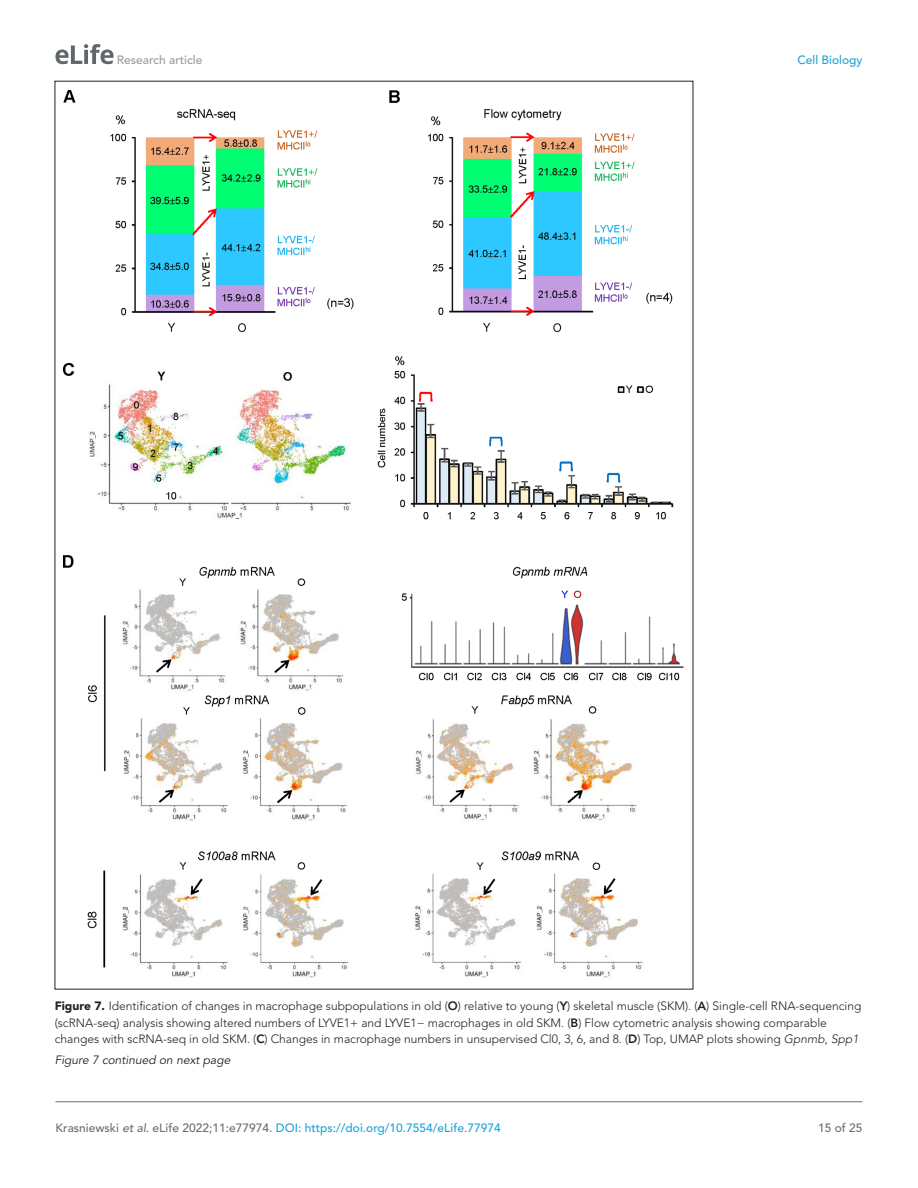
<style>
.page{position:relative;width:918px;height:1188px;background:#fff}
.page>*{position:absolute;margin:0;border:0;box-sizing:border-box;transform-origin:0 0}
.t1{font:300 12px/16.5px "Avenir LT Std";color:#231f20}
.t2{font:500 12px "Avenir LT Std";color:#1ea4d7}
.t3{font:italic 12px "Avenir LT Std";color:#231f20}
.t4{font:500 12px "Avenir LT Std";color:#9a9a9a}
.t5{font:500 12px "Avenir LT Std";color:#6e6e70}
.s1{font-weight:900}
.s2{font-weight:800}
.s3{font-style:italic}
.s4{color:#6e6e70}
.s5{font-style:italic;color:#6e6e70}
</style>
<div class="page">
<svg style="left:55px;top:44px;width:59px;height:20px"></svg>
<hr style="left:56px;top:1101px;width:806px;height:1px;background:#6e6e70">
<img style="left:64px;top:90px;width:620px;height:888px">
<p class="t4" style="left:117px;top:53px;width:87px">Research article</p>
<p class="t2" style="left:797px;top:53px;width:67px">Cell Biology</p>
<p class="t1" style="left:55px;top:998px;width:808px"><span class="s1">Figure 7.</span> Identification of changes in macrophage subpopulations in old (<span class="s2">O</span>) relative to young (<span class="s2">Y</span>) skeletal muscle (SKM). (<span class="s2">A</span>) Single-cell RNA-sequencing (scRNA-seq) analysis showing altered numbers of LYVE1+ and LYVE1− macrophages in old SKM. (<span class="s2">B</span>) Flow cytometric analysis showing comparable changes with scRNA-seq in old SKM. (<span class="s2">C</span>) Changes in macrophage numbers in unsupervised Cl0, 3, 6, and 8. (<span class="s2">D</span>) Top, UMAP plots showing <span class="s3">Gpnmb</span>, <span class="s3">Spp1</span></p>
<p class="t3" style="left:55px;top:1053px;width:177px">Figure 7 continued on next page</p>
<p class="t2" style="left:56px;top:1121px;width:447px"><span class="s4">Krasniewski</span> <span class="s5">et al</span><span class="s4">. eLife 2022;11:e77974.</span> DOI: https://doi.org/10.7554/eLife.77974</p>
<p class="t5" style="left:818px;top:1121px;width:46px">15 of 25</p>
</div>
